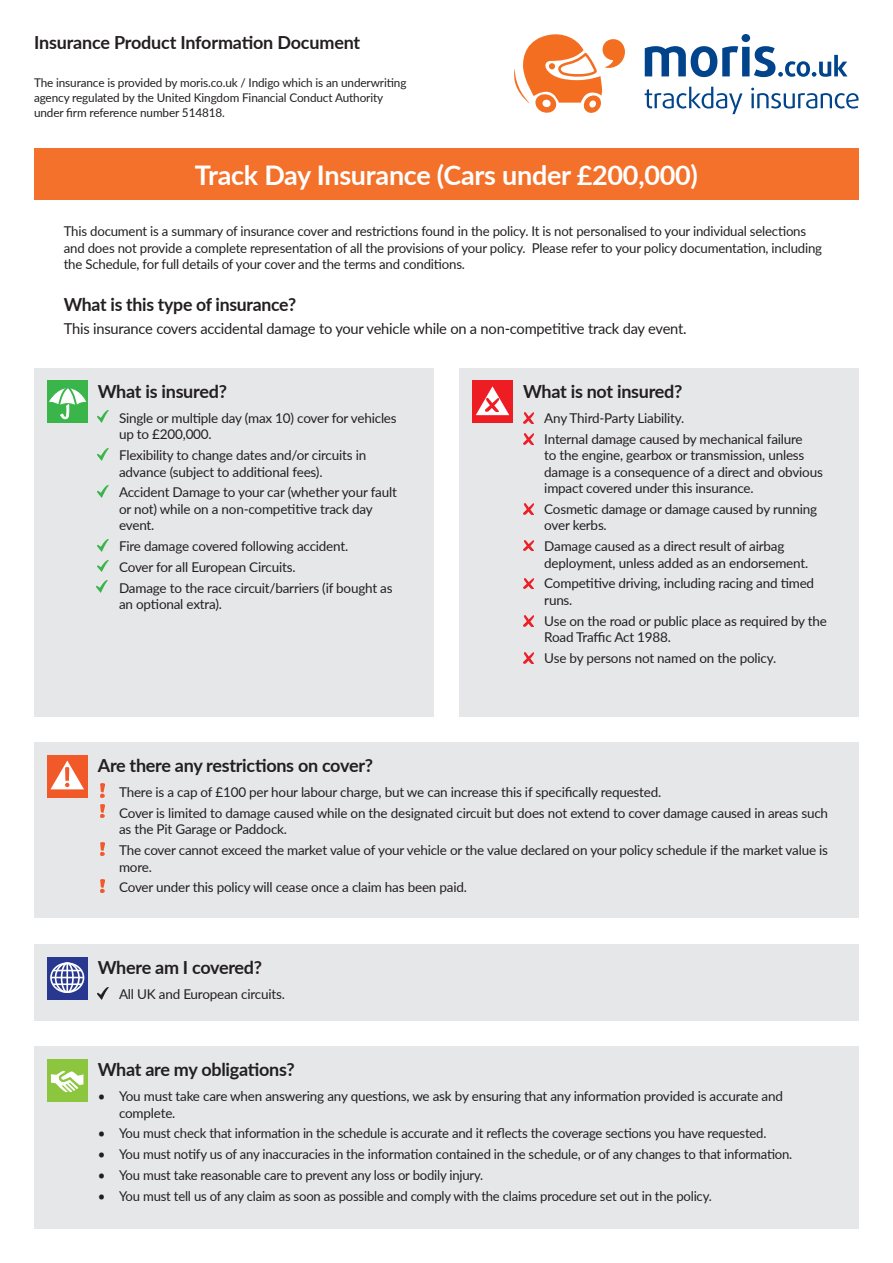
<style>
.page{position:relative;width:893px;height:1263px;background:#fff}
.page>*{position:absolute;margin:0;border:0;box-sizing:border-box;transform-origin:0 0}
.t1{font:700 27px "Lato";letter-spacing:-.01em;color:#fff}
.t2{font:700 18px "Lato";letter-spacing:-.015em;color:#231f20}
.t3{font:15px "Lato";letter-spacing:-.015em;color:#231f20}
.t4{font:13.5px/16.5px "Lato";letter-spacing:-.015em;color:#231f20}
.t5{font:12px/15px "Lato";letter-spacing:-.01em;color:#231f20}
</style>
<div class="page">
<div style="left:34px;top:149px;width:825px;height:51px;background:#f3712a"></div>
<div style="left:34px;top:368px;width:400px;height:348px;background:#e6e7e9"></div>
<svg style="left:98px;top:411px;width:11px;height:12px"></svg>
<svg style="left:98px;top:448px;width:11px;height:12px"></svg>
<svg style="left:98px;top:485px;width:11px;height:12px"></svg>
<svg style="left:98px;top:539px;width:11px;height:12px"></svg>
<svg style="left:98px;top:560px;width:11px;height:12px"></svg>
<div style="left:34px;top:742px;width:825px;height:175px;background:#e6e7e9"></div>
<svg style="left:101px;top:784px;width:3px;height:13px"></svg>
<img style="left:101px;top:804px;width:3px;height:14px">
<div style="left:34px;top:944px;width:825px;height:76px;background:#e6e7e9"></div>
<svg style="left:98px;top:987px;width:11px;height:12px"></svg>
<div style="left:34px;top:1046px;width:825px;height:183px;background:#e6e7e9"></div>
<div style="left:459px;top:368px;width:400px;height:348px;background:#e6e7e9"></div>
<svg style="left:523px;top:412px;width:11px;height:11px"></svg>
<svg style="left:523px;top:433px;width:11px;height:11px"></svg>
<svg style="left:523px;top:503px;width:11px;height:11px"></svg>
<svg style="left:523px;top:578px;width:11px;height:11px"></svg>
<svg style="left:523px;top:615px;width:11px;height:11px"></svg>
<svg style="left:523px;top:652px;width:11px;height:11px"></svg>
<div style="left:47px;top:381px;width:41px;height:42px;background:#3ab54a"></div>
<svg style="left:49px;top:384px;width:37px;height:35px"></svg>
<div style="left:472px;top:381px;width:41px;height:42px;background:#ee1d23"></div>
<svg style="left:476px;top:386px;width:33px;height:29px"></svg>
<div style="left:47px;top:755px;width:41px;height:42px;background:#f15929"></div>
<svg style="left:51px;top:760px;width:33px;height:29px"></svg>
<svg style="left:47px;top:957px;width:41px;height:42px"></svg>
<div style="left:50px;top:962px;width:34px;height:31px;border:2px solid #fff;border-radius:50%"></div>
<div style="left:55px;top:962px;width:25px;height:31px;border:2px solid #fff;border-radius:50%"></div>
<div style="left:61px;top:962px;width:13px;height:31px;border:2px solid #fff;border-radius:50%"></div>
<hr style="left:66px;top:963px;width:2px;height:30px;background:#fff">
<svg style="left:53px;top:970px;width:29px;height:1px"></svg>
<hr style="left:53px;top:983px;width:29px;height:2px;background:#fff">
<hr style="left:51px;top:977px;width:33px;height:1px;background:#fff">
<div style="left:47px;top:1059px;width:41px;height:42px;background:#8bc63e"></div>
<svg style="left:51px;top:1070px;width:33px;height:23px"></svg>
<svg style="left:514px;top:34px;width:111px;height:79px"></svg>
<svg style="left:645px;top:34px;width:202px;height:43px"></svg>
<svg style="left:645px;top:87px;width:97px;height:27px"></svg>
<svg style="left:751px;top:88px;width:108px;height:21px"></svg>
<svg style="left:97px;top:580px;width:10px;height:12px"></svg>
<svg style="left:523px;top:540px;width:11px;height:11px"></svg>
<svg style="left:101px;top:843px;width:3px;height:13px"></svg>
<svg style="left:101px;top:879px;width:3px;height:13px"></svg>
<h2 class="t2" style="left:34px;top:29px;width:328px">Insurance Product Information Document</h2>
<p class="t5" style="left:34px;top:75px;width:374px">The insurance is provided by moris.co.uk / Indigo which is an underwriting agency regulated by the United Kingdom Financial Conduct Authority under firm reference number 514818.</p>
<h1 class="t1" style="left:195px;top:155px;width:504px">Track Day Insurance (Cars under £200,000)</h1>
<p class="t4" style="left:64px;top:223px;width:760px">This document is a summary of insurance cover and restrictions found in the policy. It is not personalised to your individual selections and does not provide a complete representation of all the provisions of your policy. Please refer to your policy documentation, including the Schedule, for full details of your cover and the terms and conditions.</p>
<h2 class="t2" style="left:64px;top:291px;width:234px">What is this type of insurance?</h2>
<p class="t3" style="left:64px;top:318px;width:624px">This insurance covers accidental damage to your vehicle while on a non-competitive track day event.</p>
<h2 class="t2" style="left:98px;top:378px;width:131px">What is insured?</h2>
<p class="t4" style="left:119px;top:409px;width:279px">Single or multiple day (max 10) cover for vehicles up to £200,000.</p>
<p class="t4" style="left:119px;top:446px;width:249px">Flexibility to change dates and/or circuits in advance (subject to additional fees).</p>
<p class="t4" style="left:119px;top:484px;width:279px">Accident Damage to your car (whether your fault or not) while on a non-competitive track day event.</p>
<p class="t4" style="left:119px;top:535px;width:275px;line-height:20.7px">Fire damage covered following accident.<br>Cover for all European Circuits.<br>Damage to the race circuit/barriers (if bought as</p>
<p class="t4" style="left:119px;top:595px;width:104px">an optional extra).</p>
<h2 class="t2" style="left:523px;top:378px;width:161px">What is not insured?</h2>
<p class="t4" style="left:544px;top:407px;width:260px;line-height:20.7px">Any Third-Party Liability.<br>Internal damage caused by mechanical failure</p>
<p class="t4" style="left:544px;top:446px;width:280px">to the engine, gearbox or transmission, unless damage is a consequence of a direct and obvious impact covered under this insurance.</p>
<p class="t4" style="left:544px;top:500px;width:274px">Cosmetic damage or damage caused by running over kerbs.</p>
<p class="t4" style="left:544px;top:537px;width:265px">Damage caused as a direct result of airbag deployment, unless added as an endorsement.</p>
<p class="t4" style="left:544px;top:575px;width:271px">Competitive driving, including racing and timed runs.</p>
<p class="t4" style="left:544px;top:612px;width:284px">Use on the road or public place as required by the<br>Road Traffic Act 1988.</p>
<p class="t4" style="left:544px;top:649px;width:233px">Use by persons not named on the policy.</p>
<h2 class="t2" style="left:98px;top:752px;width:277px">Are there any restrictions on cover?</h2>
<p class="t4" style="left:119px;top:781px;width:710px;line-height:20.7px">There is a cap of £100 per hour labour charge, but we can increase this if specifically requested.<br>Cover is limited to damage caused while on the designated circuit but does not extend to cover damage caused in areas such</p>
<p class="t4" style="left:119px;top:818px;width:711px;line-height:20.7px">as the Pit Garage or Paddock.<br>The cover cannot exceed the market value of your vehicle or the value declared on your policy schedule if the market value is</p>
<p class="t4" style="left:119px;top:856px;width:349px;line-height:20.7px">more.<br>Cover under this policy will cease once a claim has been paid.</p>
<h2 class="t2" style="left:98px;top:954px;width:166px">Where am I covered?</h2>
<p class="t4" style="left:119px;top:985px;width:167px">All UK and European circuits.</p>
<h2 class="t2" style="left:98px;top:1056px;width:198px">What are my obligations?</h2>
<p class="t4" style="left:119px;top:1087px;width:665px;text-indent:-21px">• You must take care when answering any questions, we ask by ensuring that any information provided is accurate and complete.</p>
<p class="t4" style="left:98px;top:1125px;width:670px">• You must check that information in the schedule is accurate and it reflects the coverage sections you have requested.</p>
<p class="t4" style="left:98px;top:1145px;width:696px">• You must notify us of any inaccuracies in the information contained in the schedule, or of any changes to that information.</p>
<p class="t4" style="left:98px;top:1166px;width:387px">• You must take reasonable care to prevent any loss or bodily injury.</p>
<p class="t4" style="left:98px;top:1187px;width:616px">• You must tell us of any claim as soon as possible and comply with the claims procedure set out in the policy.</p>
</div>
